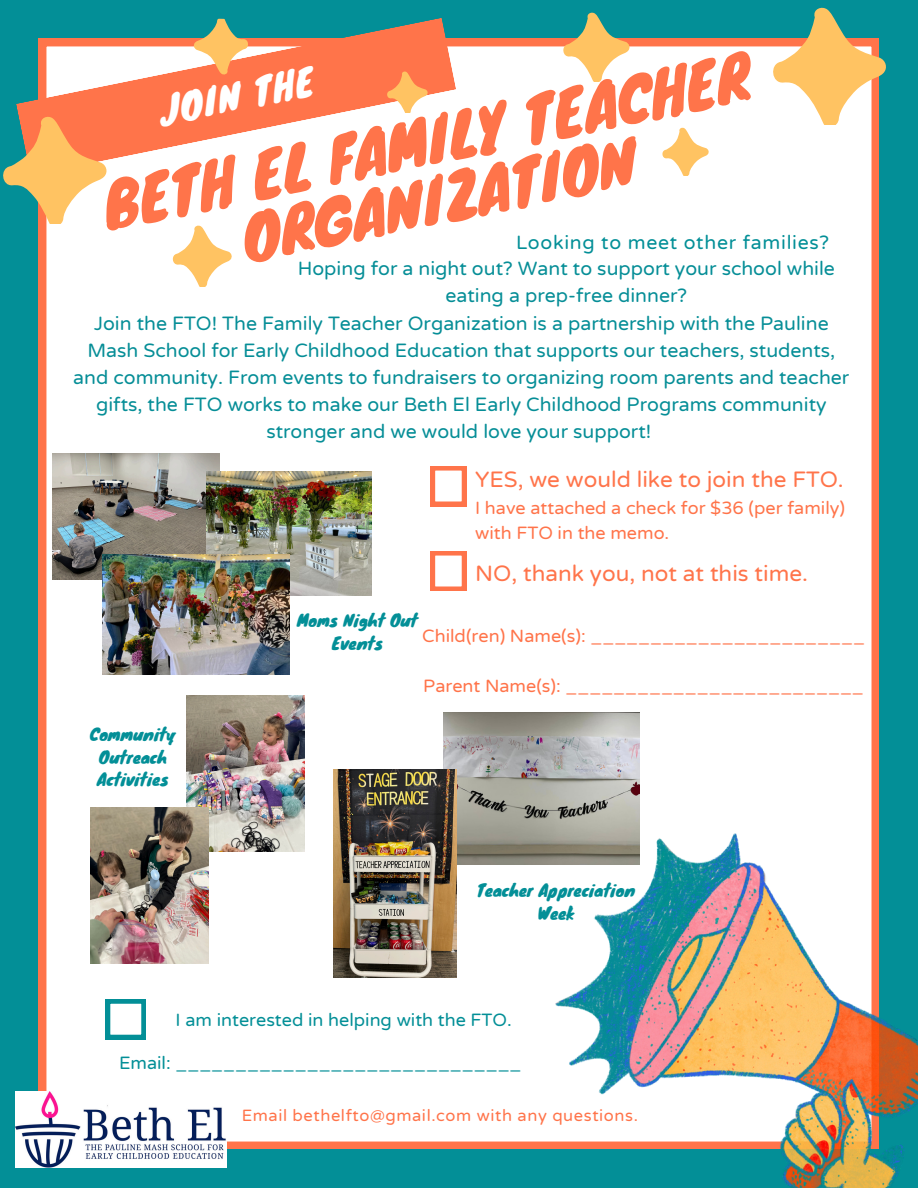
<style>
.page{position:relative;width:918px;height:1188px;background:#038f97}
.page>*{position:absolute;margin:0;border:0;box-sizing:border-box;transform-origin:0 0}
.t1{font:60px/59.6px "Knewave";color:#ff744a;text-align:center}
.t2{font:36px "Knewave";color:#fff}
.t3{font:22.5px "Varela Round";color:#ff744a}
.t4{font:19.5px/27px "Varela Round";color:#068e97;text-align:center}
.t5{font:19.5px "Varela Round";letter-spacing:.035em;color:#038f97}
.t6{font:18px/24.8px "Varela Round";color:#ff744a}
.t7{font:18px "Varela Round";color:#038f97}
.t8{font:16.5px/22.5px "Knewave";color:#038f97;text-align:center}
.t9{font:16.5px "Varela Round";letter-spacing:.035em;color:#ff744a}
</style>
<div class="page">
<div style="left:39px;top:39px;width:840px;height:1110px;background:#fff"></div>
<img style="left:555px;top:834px;width:363px;height:354px">
<svg style="left:171px;top:224px;width:65px;height:63px;background:#ffe7c0"></svg>
<svg style="left:769px;top:7px;width:117px;height:118px"></svg>
<svg style="left:561px;top:12px;width:73px;height:69px"></svg>
<svg style="left:16px;top:18px;width:440px;height:158px;background:#dcae9c"></svg>
<svg style="left:3px;top:113px;width:111px;height:111px"></svg>
<svg style="left:386px;top:70px;width:45px;height:43px;background:#ffb37d"></svg>
<svg style="left:189px;top:18px;width:61px;height:59px"></svg>
<img style="left:16px;top:1092px;width:210px;height:75px">
<svg style="left:431px;top:466px;width:35px;height:40px"></svg>
<svg style="left:431px;top:551px;width:35px;height:40px"></svg>
<svg style="left:106px;top:999px;width:40px;height:40px"></svg>
<svg style="left:661px;top:126px;width:52px;height:50px;background:#ffe7c2"></svg>
<img style="left:52px;top:453px;width:168px;height:126px">
<img style="left:206px;top:471px;width:166px;height:124px">
<img style="left:103px;top:555px;width:186px;height:119px">
<img style="left:443px;top:712px;width:196px;height:152px">
<img style="left:334px;top:769px;width:122px;height:208px">
<img style="left:186px;top:695px;width:119px;height:157px">
<img style="left:90px;top:807px;width:118px;height:157px">
<p class="t1" style="left:98px;top:178px;width:661px;rotate:-12deg">BETH EL FAMILY TEACHER<br>ORGANIZATION</p>
<h2 class="t2" style="left:153px;top:83px;width:159px;rotate:-11deg">JOIN THE</h2>
<p class="t5" style="left:516px;top:231px;width:315px">Looking to meet other families?</p>
<p class="t4" style="left:298px;top:255px;width:539px">Hoping for a night out? Want to support your school while eating a prep-free dinner?</p>
<p class="t4" style="left:73px;top:310px;width:778px">Join the FTO! The Family Teacher Organization is a partnership with the Pauline Mash School for Early Childhood Education that supports our teachers, students, and community. From events to fundraisers to organizing room parents and teacher gifts, the FTO works to make our Beth El Early Childhood Programs community stronger and we would love your support!</p>
<p class="t3" style="left:475px;top:467px;width:370px">YES, we would like to join the FTO.</p>
<p class="t6" style="left:475px;top:496px;width:371px">I have attached a check for $36 (per family) with FTO in the memo.</p>
<p class="t3" style="left:475px;top:560px;width:334px">NO, thank you, not at this time.</p>
<p class="t8" style="left:90px;top:723px;width:88px">Community<br>Outreach<br>Activities</p>
<p class="t8" style="left:297px;top:609px;width:122px">Moms Night Out<br>Events</p>
<h3 class="t6" style="left:422px;top:624px;width:444px">Child(ren) Name(s): _______________________</h3>
<h3 class="t6" style="left:423px;top:674px;width:442px">Parent Name(s): _________________________</h3>
<p class="t8" style="left:477px;top:879px;width:160px">Teacher Appreciation<br>Week</p>
<h1 class="t7" style="left:176px;top:1009px;width:338px">I am interested in helping with the FTO.</h1>
<h3 class="t7" style="left:119px;top:1052px;width:404px">Email: _____________________________</h3>
<p class="t9" style="left:242px;top:1106px;width:398px">Email bethelfto@gmail.com with any questions.</p>
</div>
